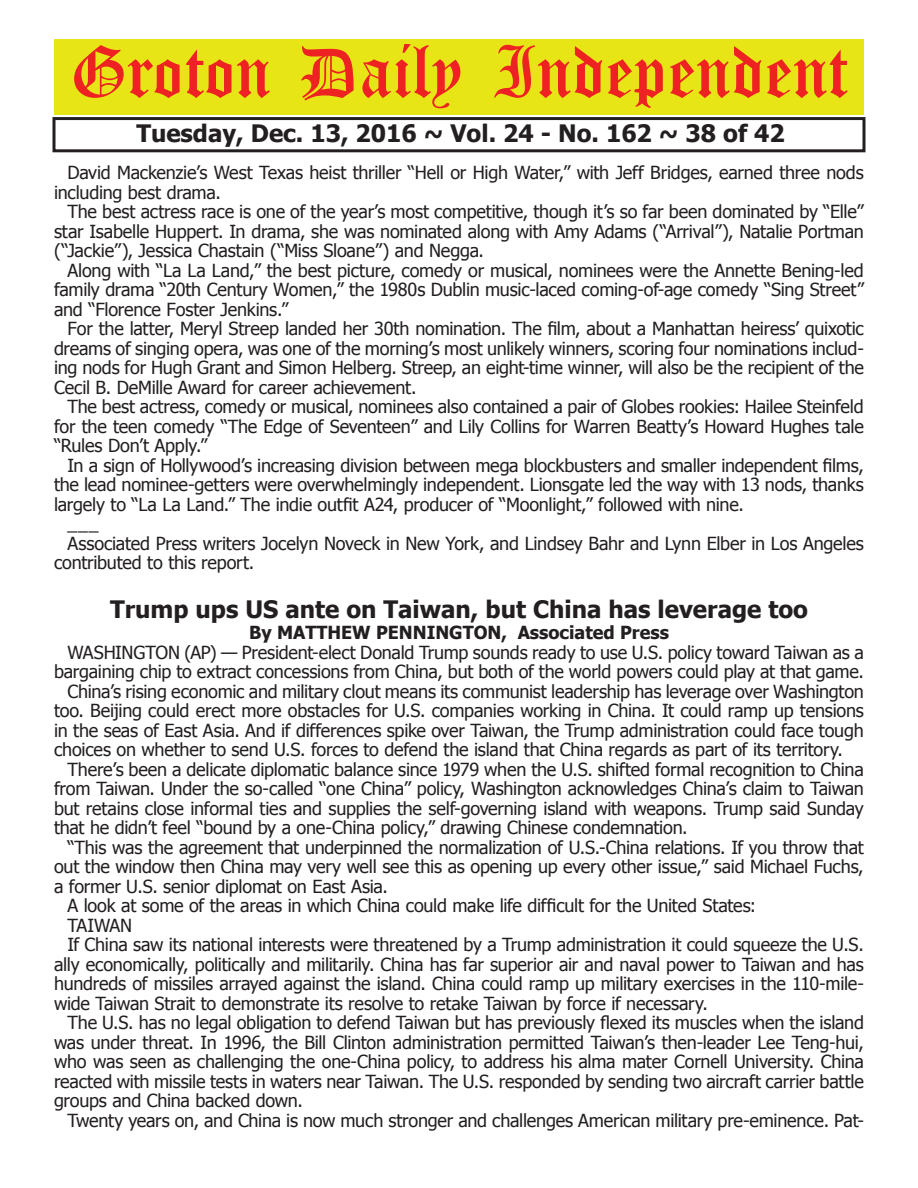
<style>
.page{position:relative;width:918px;height:1188px;background:#fff}
.page>*{position:absolute;margin:0;border:0;box-sizing:border-box;transform-origin:0 0}
.t1{font:54px "Old English Five";color:#ee2123}
.t2{font:700 24px "Tahoma";color:#231f20}
.t3{font:18px/19.5px "Tahoma";letter-spacing:-.015em;color:#231f20;text-align:justify}
.t4{font:700 18px "Tahoma";color:#231f20}
</style>
<div class="page">
<div style="left:52px;top:117px;width:814px;height:35px;border:3px solid #231f20"></div>
<div style="left:54px;top:40px;width:810px;height:75px;background:#e7e515"></div>
<h1 class="t1" style="left:70px;top:47px;width:779px">Groton Daily Independent</h1>
<h2 class="t2" style="left:136px;top:116px;width:650px">Tuesday, Dec. 13, 2016 ~ Vol. 24 - No. 162 ~ 38 of 42</h2>
<p class="t3" style="left:54px;top:162px;width:811px;text-indent:14px">David Mackenzie’s West Texas heist thriller “Hell or High Water,” with Jeff Bridges, earned three nods including best drama.</p>
<p class="t3" style="left:54px;top:201px;width:811px;text-indent:14px">The best actress race is one of the year’s most competitive, though it’s so far been dominated by “Elle” star Isabelle Huppert. In drama, she was nominated along with Amy Adams (“Arrival”), Natalie Portman (“Jackie”), Jessica Chastain (“Miss Sloane”) and Negga.</p>
<p class="t3" style="left:54px;top:260px;width:811px;text-indent:14px">Along with “La La Land,” the best picture, comedy or musical, nominees were the Annette Bening-led family drama “20th Century Women,” the 1980s Dublin music-laced coming-of-age comedy “Sing Street” and “Florence Foster Jenkins.”</p>
<p class="t3" style="left:54px;top:318px;width:812px;text-indent:14px">For the latter, Meryl Streep landed her 30th nomination. The film, about a Manhattan heiress’ quixotic dreams of singing opera, was one of the morning’s most unlikely winners, scoring four nominations includ&shy;ing nods for Hugh Grant and Simon Helberg. Streep, an eight-time winner, will also be the recipient of the Cecil B. DeMille Award for career achievement.</p>
<p class="t3" style="left:54px;top:396px;width:811px;text-indent:14px">The best actress, comedy or musical, nominees also contained a pair of Globes rookies: Hailee Steinfeld for the teen comedy “The Edge of Seventeen” and Lily Collins for Warren Beatty’s Howard Hughes tale “Rules Don’t Apply.”</p>
<p class="t3" style="left:68px;top:455px;width:798px">In a sign of Hollywood’s increasing division between mega blockbusters and smaller independent films,</p>
<p class="t3" style="left:54px;top:474px;width:811px">the lead nominee-getters were overwhelmingly independent. Lionsgate led the way with 13 nods, thanks</p>
<p class="t3" style="left:54px;top:494px;width:691px">largely to “La La Land.” The indie outfit A24, producer of “Moonlight,” followed with nine.</p>
<p class="t3" style="left:68px;top:513px;width:33px">___</p>
<p class="t3" style="left:68px;top:533px;width:798px">Associated Press writers Jocelyn Noveck in New York, and Lindsey Bahr and Lynn Elber in Los Angeles</p>
<p class="t3" style="left:54px;top:552px;width:202px">contributed to this report.</p>
<h2 class="t2" style="left:110px;top:592px;width:699px">Trump ups US ante on Taiwan, but China has leverage too</h2>
<p class="t4" style="left:249px;top:620px;width:421px">By MATTHEW PENNINGTON, Associated Press</p>
<p class="t3" style="left:68px;top:642px;width:798px">WASHINGTON (AP) — President-elect Donald Trump sounds ready to use U.S. policy toward Taiwan as a</p>
<p class="t3" style="left:54px;top:661px;width:812px">bargaining chip to extract concessions from China, but both of the world powers could play at that game.</p>
<p class="t3" style="left:68px;top:681px;width:798px">China’s rising economic and military clout means its communist leadership has leverage over Washington</p>
<p class="t3" style="left:54px;top:700px;width:811px">too. Beijing could erect more obstacles for U.S. companies working in China. It could ramp up tensions</p>
<p class="t3" style="left:54px;top:720px;width:811px">in the seas of East Asia. And if differences spike over Taiwan, the Trump administration could face tough</p>
<p class="t3" style="left:54px;top:739px;width:790px">choices on whether to send U.S. forces to defend the island that China regards as part of its territory.</p>
<p class="t3" style="left:68px;top:759px;width:798px">There’s been a delicate diplomatic balance since 1979 when the U.S. shifted formal recognition to China</p>
<p class="t3" style="left:54px;top:778px;width:811px">from Taiwan. Under the so-called “one China” policy, Washington acknowledges China’s claim to Taiwan</p>
<p class="t3" style="left:54px;top:798px;width:811px">but retains close informal ties and supplies the self-governing island with weapons. Trump said Sunday</p>
<p class="t3" style="left:54px;top:817px;width:635px">that he didn’t feel “bound by a one-China policy,” drawing Chinese condemnation.</p>
<p class="t3" style="left:68px;top:837px;width:798px">“This was the agreement that underpinned the normalization of U.S.-China relations. If you throw that</p>
<p class="t3" style="left:54px;top:856px;width:811px">out the window then China may very well see this as opening up every other issue,” said Michael Fuchs,</p>
<p class="t3" style="left:54px;top:876px;width:335px">a former U.S. senior diplomat on East Asia.</p>
<p class="t3" style="left:68px;top:895px;width:690px">A look at some of the areas in which China could make life difficult for the United States:</p>
<p class="t3" style="left:68px;top:914px;width:66px">TAIWAN</p>
<p class="t3" style="left:68px;top:934px;width:798px">If China saw its national interests were threatened by a Trump administration it could squeeze the U.S.</p>
<p class="t3" style="left:54px;top:953px;width:811px">ally economically, politically and militarily. China has far superior air and naval power to Taiwan and has</p>
<p class="t3" style="left:54px;top:973px;width:811px">hundreds of missiles arrayed against the island. China could ramp up military exercises in the 110-mile-</p>
<p class="t3" style="left:54px;top:992px;width:655px">wide Taiwan Strait to demonstrate its resolve to retake Taiwan by force if necessary.</p>
<p class="t3" style="left:68px;top:1012px;width:798px">The U.S. has no legal obligation to defend Taiwan but has previously flexed its muscles when the island</p>
<p class="t3" style="left:54px;top:1031px;width:811px">was under threat. In 1996, the Bill Clinton administration permitted Taiwan’s then-leader Lee Teng-hui,</p>
<p class="t3" style="left:54px;top:1051px;width:811px">who was seen as challenging the one-China policy, to address his alma mater Cornell University. China</p>
<p class="t3" style="left:54px;top:1070px;width:811px">reacted with missile tests in waters near Taiwan. The U.S. responded by sending two aircraft carrier battle</p>
<p class="t3" style="left:54px;top:1090px;width:250px">groups and China backed down.</p>
<p class="t3" style="left:68px;top:1109px;width:798px">Twenty years on, and China is now much stronger and challenges American military pre-eminence. Pat-</p>
</div>
